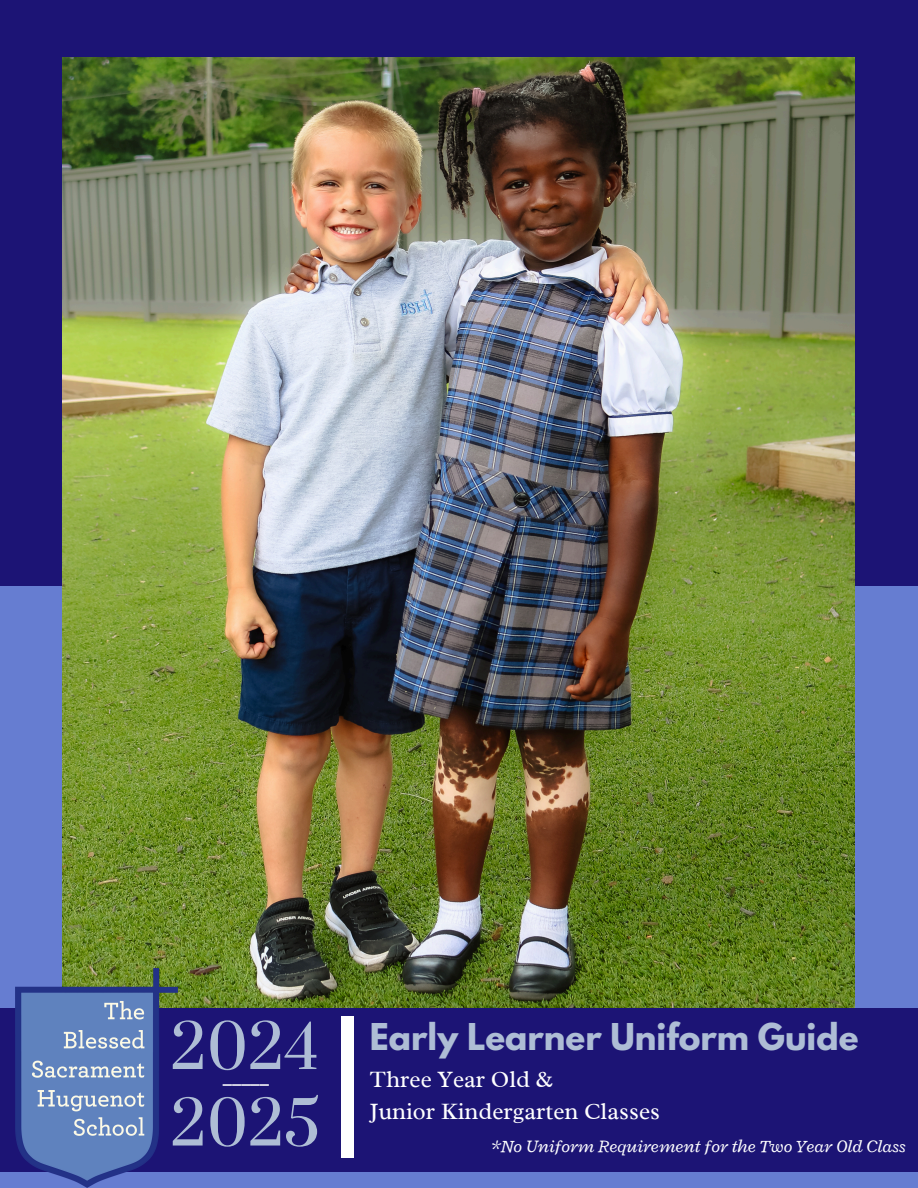
<style>
.page{position:relative;width:918px;height:1188px;background:#1c1475}
.page>*{position:absolute;margin:0;border:0;box-sizing:border-box;transform-origin:0 0}
.t1{font:59.25px/76.5px "Prata";color:#aebdd5}
.t2{font:700 32.7px "League Spartan";color:#aebdd5}
.t3{font:23.7px/31.5px "Radley";color:#fff}
.t4{font:italic 18.15px "Radley";color:#fff}
.t5{font:700 18px "League Spartan";color:#fff}
</style>
<div class="page">
<div style="left:0;top:586px;width:918px;height:602px;background:#667dd1"></div>
<img style="left:63px;top:58px;width:792px;height:951px">
<div style="left:0;top:1009px;width:918px;height:163px;background:#1c1475"></div>
<div style="left:342px;top:1016px;width:12px;height:141px;background:#fff"></div>
<img style="left:15px;top:968px;width:162px;height:220px">
<h1 class="t1" style="left:171px;top:1012px;width:151px">2024<br>2025</h1>
<p class="t5" style="left:223px;top:1068px;width:48px">_____</p>
<h3 class="t2" style="left:370px;top:1021px;width:490px">Early Learner Uniform Guide</h3>
<p class="t3" style="left:370px;top:1064px;width:292px">Three Year Old &amp;<br>Junior Kindergarten Classes</p>
<h2 class="t4" style="left:491px;top:1135px;width:416px">*No Uniform Requirement for the Two Year Old Class</h2>
</div>
